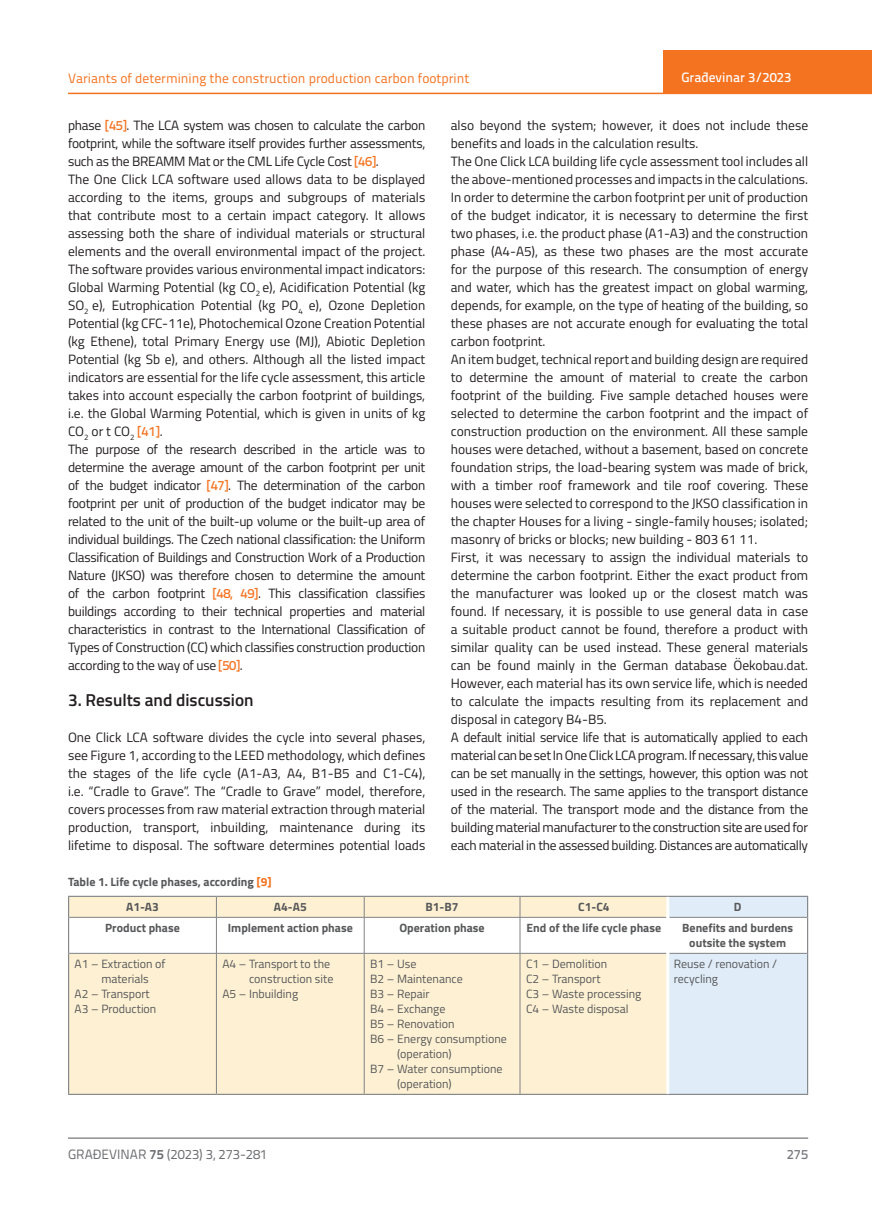
<style>
.page{position:relative;width:872px;height:1212px;background:#fff}
.page>*{position:absolute;margin:0;border:0;box-sizing:border-box;transform-origin:0 0}
.t1{font:600 17.25px "Titillium";color:#231f20}
.t2{font:13.5px/18px "Titillium";color:#231f20;text-align:justify}
.t3{font:13.5px/18px "Titillium";letter-spacing:-.02em;color:#231f20}
.t4{font:13.5px "Titillium Text 22 L";color:#f47321}
.t5{font:13.5px "Titillium Text 22 L";color:#6c6d70}
.t6{font:500 13.5px "Titillium Text 22 L";color:#fff}
.t7{font:500 13.5px "Titillium Text 22 L";color:#787a7d}
.t8{font:12px/15px "Titillium";color:#57585a}
.t9{font:700 12px/15px "Titillium";color:#57585a;text-align:center}
.s1{font-family:"Titillium Text 22 L";font-weight:500;color:#f47321}
.s2{color:#f47321}
.s3{font-weight:700}
</style>
<div class="page">
<hr style="left:68px;top:93px;width:804px;height:1px;background:#f47321">
<div style="left:663px;top:50px;width:209px;height:44px;background:#f47321"></div>
<hr style="left:68px;top:1138px;width:740px;height:1px;background:#57585a">
<svg style="left:68px;top:896px;width:740px;height:198px"></svg>
<hr style="left:68px;top:917px;width:1px;height:36px;background:#808285">
<hr style="left:807px;top:917px;width:1px;height:36px;background:#808285">
<hr style="left:68px;top:953px;width:1px;height:141px;background:#808285">
<hr style="left:807px;top:953px;width:1px;height:141px;background:#808285">
<hr style="left:68px;top:1094px;width:148px;height:1px;background:#808285">
<hr style="left:216px;top:1094px;width:148px;height:1px;background:#808285">
<hr style="left:364px;top:1094px;width:156px;height:1px;background:#808285">
<hr style="left:520px;top:1094px;width:148px;height:1px;background:#808285">
<hr style="left:668px;top:1094px;width:140px;height:1px;background:#808285">
<hr style="left:666px;top:897px;width:3px;height:20px;background:#fff">
<hr style="left:666px;top:917px;width:3px;height:36px;background:#fff">
<hr style="left:666px;top:953px;width:3px;height:141px;background:#fff">
<p class="t4" style="left:68px;top:68px;width:403px">Variants of determining the construction production carbon footprint</p>
<p class="t3" style="left:68px;top:115px;width:359px">phase <span class="s1">[45]</span>. The LCA system was chosen to calculate the carbon footprint, while the software itself provides further assessments, such as the BREAMM Mat or the CML Life Cycle Cost <span class="s1">[46]</span>.<br>The One Click LCA software used allows data to be displayed according to the items, groups and subgroups of materials that contribute most to a certain impact category. It allows assessing both the share of individual materials or structural elements and the overall environmental impact of the project.<br>The software provides various environmental impact indicators:<br>Global Warming Potential (kg CO<sub>2</sub> e), Acidification Potential (kg SO<sub>2</sub> e), Eutrophication Potential (kg PO<sub>4</sub> e), Ozone Depletion Potential (kg CFC-11e), Photochemical Ozone Creation Potential (kg Ethene), total Primary Energy use (MJ), Abiotic Depletion Potential (kg Sb e), and others. Although all the listed impact indicators are essential for the life cycle assessment, this article takes into account especially the carbon footprint of buildings, i.e. the Global Warming Potential, which is given in units of kg CO<sub>2</sub> or t CO<sub>2</sub> <span class="s1">[41]</span>.<br>The purpose of the research described in the article was to determine the average amount of the carbon footprint per unit of the budget indicator <span class="s1">[47]</span>. The determination of the carbon footprint per unit of production of the budget indicator may be related to the unit of the built-up volume or the built-up area of individual buildings. The Czech national classification: the Uniform Classification of Buildings and Construction Work of a Production Nature (JKSO) was therefore chosen to determine the amount of the carbon footprint <span class="s1">[48, 49]</span>. This classification classifies buildings according to their technical properties and material characteristics in contrast to the International Classification of Types of Construction (CC) which classifies construction production according to the way of use <span class="s1">[50]</span>.</p>
<p class="t1" style="left:68px;top:687px;width:187px">3. Results and discussion</p>
<p class="t2" style="left:68px;top:728px;width:359px">One Click LCA software divides the cycle into several phases, see Figure 1, according to the LEED methodology, which defines the stages of the life cycle (A1-A3, A4, B1-B5 and C1-C4), i.e. “Cradle to Grave”. The “Cradle to Grave” model, therefore, covers processes from raw material extraction through material production, transport, inbuilding, maintenance during its lifetime to disposal. The software determines potential loads</p>
<p class="t6" style="left:681px;top:67px;width:111px">Građevinar 3/2023</p>
<p class="t2" style="left:451px;top:115px;width:359px;text-align:left">also beyond the system; however, it does not include these benefits and loads in the calculation results.<br>The One Click LCA building life cycle assessment tool includes all the above-mentioned processes and impacts in the calculations.<br>In order to determine the carbon footprint per unit of production of the budget indicator, it is necessary to determine the first two phases, i.e. the product phase (A1-A3) and the construction phase (A4-A5), as these two phases are the most accurate for the purpose of this research. The consumption of energy and water, which has the greatest impact on global warming, depends, for example, on the type of heating of the building, so these phases are not accurate enough for evaluating the total carbon footprint.<br>An item budget, technical report and building design are required to determine the amount of material to create the carbon footprint of the building. Five sample detached houses were selected to determine the carbon footprint and the impact of construction production on the environment. All these sample houses were detached, without a basement, based on concrete foundation strips, the load-bearing system was made of brick, with a timber roof framework and tile roof covering. These houses were selected to correspond to the JKSO classification in the chapter Houses for a living - single-family houses; isolated; masonry of bricks or blocks; new building - 803 61 11.<br>First, it was necessary to assign the individual materials to determine the carbon footprint. Either the exact product from the manufacturer was looked up or the closest match was found. If necessary, it is possible to use general data in case a suitable product cannot be found, therefore a product with similar quality can be used instead. These general materials can be found mainly in the German database Öekobau.dat.<br>However, each material has its own service life, which is needed to calculate the impacts resulting from its replacement and disposal in category B4-B5.<br>A default initial service life that is automatically applied to each material can be set In One Click LCA program. If necessary, this value can be set manually in the settings, however, this option was not used in the research. The same applies to the transport distance of the material. The transport mode and the distance from the building material manufacturer to the construction site are used for each material in the assessed building. Distances are automatically</p>
<p class="t9" style="left:68px;top:874px;width:205px">Table 1. Life cycle phases, according <span class="s2">[9]</span></p>
<p class="t9" style="left:126px;top:899px;width:34px">A1-A3</p>
<p class="t9" style="left:274px;top:899px;width:34px">A4-A5</p>
<p class="t9" style="left:425px;top:899px;width:34px">B1-B7</p>
<p class="t9" style="left:578px;top:899px;width:33px">C1-C4</p>
<p class="t9" style="left:734px;top:899px;width:9px">D</p>
<p class="t9" style="left:105px;top:920px;width:76px">Product phase</p>
<p class="t9" style="left:228px;top:920px;width:126px">Implement action phase</p>
<p class="t9" style="left:399px;top:920px;width:87px">Operation phase</p>
<p class="t9" style="left:526px;top:920px;width:136px">End of the life cycle phase</p>
<p class="t9" style="left:682px;top:920px;width:112px">Benefits and burdens outsite the system</p>
<p class="t8" style="left:75px;top:956px;width:92px">A1 – Extraction of</p>
<p class="t8" style="left:101px;top:971px;width:49px">materials</p>
<p class="t8" style="left:75px;top:986px;width:77px">A2 – Transport</p>
<p class="t8" style="left:75px;top:1001px;width:83px">A3 – Production</p>
<p class="t8" style="left:222px;top:956px;width:109px">A4 – Transport to the</p>
<p class="t8" style="left:249px;top:971px;width:86px">construction site</p>
<p class="t8" style="left:222px;top:986px;width:77px">A5 – Inbuilding</p>
<p class="t8" style="left:526px;top:956px;width:117px">C1 – Demolition<br>C2 – Transport<br>C3 – Waste processing<br>C4 – Waste disposal</p>
<p class="t8" style="left:674px;top:956px;width:105px">Reuse / renovation / recycling</p>
<p class="t8" style="left:370px;top:956px;width:48px">B1 – Use</p>
<p class="t8" style="left:370px;top:971px;width:94px">B2 – Maintenance</p>
<p class="t8" style="left:370px;top:986px;width:61px">B3 – Repair</p>
<p class="t8" style="left:370px;top:1001px;width:77px">B4 – Exchange</p>
<p class="t8" style="left:370px;top:1016px;width:86px">B5 – Renovation</p>
<p class="t8" style="left:370px;top:1031px;width:138px">B6 – Energy consumptione</p>
<p class="t8" style="left:397px;top:1046px;width:56px">(operation)</p>
<p class="t8" style="left:370px;top:1061px;width:134px">B7 – Water consumptione</p>
<p class="t8" style="left:397px;top:1076px;width:56px">(operation)</p>
<p class="t5" style="left:68px;top:1144px;width:201px">GRAĐEVINAR <span class="s3">75</span> (2023) 3, 273-281</p>
<p class="t7" style="left:786px;top:1144px;width:23px">275</p>
</div>
